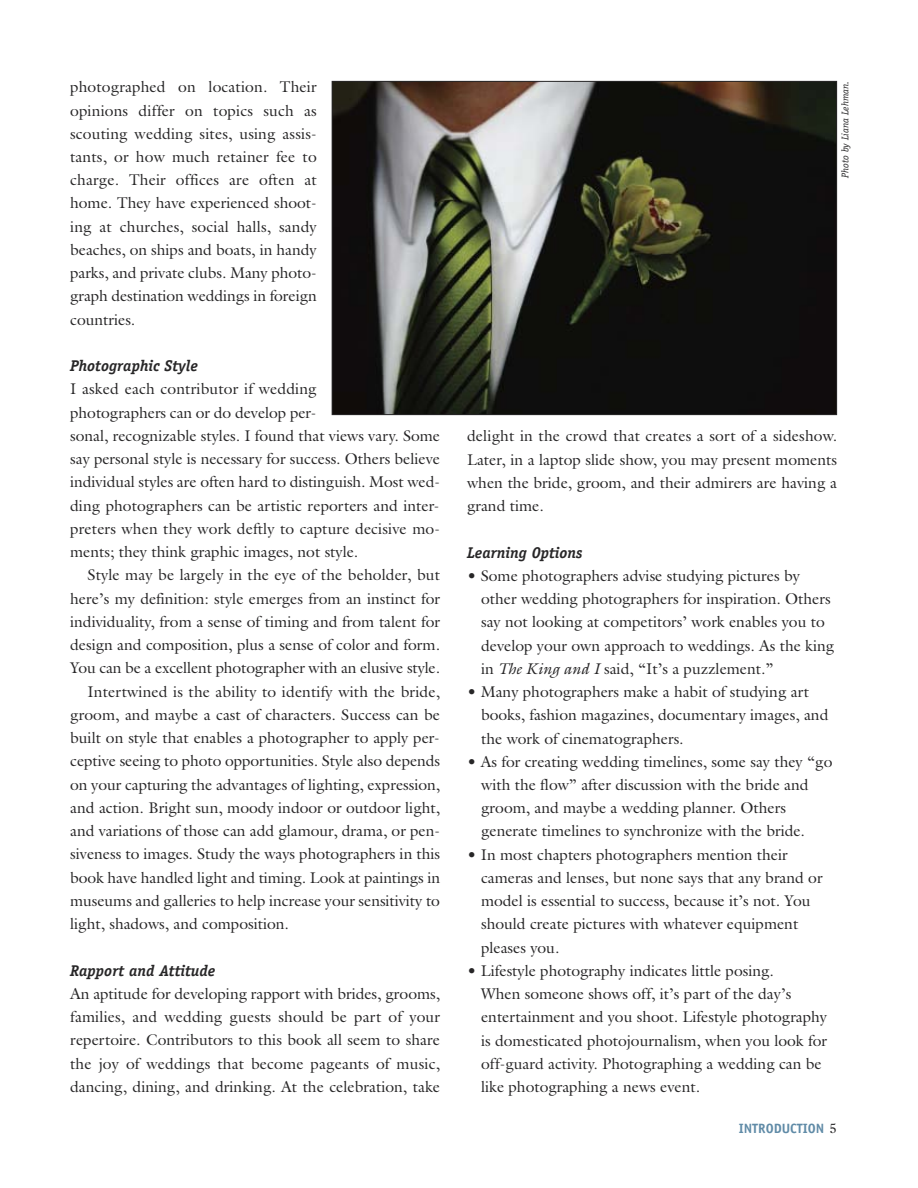
<style>
.page{position:relative;width:918px;height:1188px;background:#fff}
.page>*{position:absolute;margin:0;border:0;box-sizing:border-box;transform-origin:0 0}
.t1{font:15.6px/23.2px "Galliard";color:#272627}
.t2{font:italic 700 15.6px "Officina Serif";color:#272627}
.t3{font:700 13.5px "Officina Sans";color:#608ba7}
.t4{font:italic 9.75px "Officina Serif";color:#272627}
.s1{font-style:italic}
.s2{font-family:"Galliard";font-weight:400;color:#272627}
</style>
<div class="page">
<img style="left:334px;top:83px;width:501px;height:330px">
<p class="t1" style="left:70px;top:75px;width:248px;text-align:justify">photographed on location. Their opinions differ on topics such as scouting wedding sites, using assis&shy;tants, or how much retainer fee to charge. Their offices are often at home. They have experienced shoot&shy;ing at churches, social halls, sandy beaches, on ships and boats, in handy parks, and private clubs. Many photo&shy;graph destination weddings in foreign countries.</p>
<p class="t2" style="left:70px;top:360px;width:129px">Photographic Style</p>
<p class="t1" style="left:70px;top:377px;width:371px">I asked each contributor if wedding<br>photographers can or do develop per-<br>sonal, recognizable styles. I found that views vary. Some say personal style is necessary for success. Others believe individual styles are often hard to distinguish. Most wed&shy;ding photographers can be artistic reporters and inter&shy;preters when they work deftly to capture decisive mo&shy;ments; they think graphic images, not style.</p>
<p class="t1" style="left:87px;top:563px;width:354px">Style may be largely in the eye of the beholder, but</p>
<p class="t1" style="left:70px;top:587px;width:371px">here’s my definition: style emerges from an instinct for</p>
<p class="t1" style="left:70px;top:610px;width:371px">individuality, from a sense of timing and from talent for</p>
<p class="t1" style="left:70px;top:633px;width:371px">design and composition, plus a sense of color and form.</p>
<p class="t1" style="left:70px;top:656px;width:371px">You can be a excellent photographer with an elusive style.</p>
<p class="t1" style="left:87px;top:680px;width:354px">Intertwined is the ability to identify with the bride,</p>
<p class="t1" style="left:70px;top:703px;width:371px">groom, and maybe a cast of characters. Success can be</p>
<p class="t1" style="left:70px;top:726px;width:371px">built on style that enables a photographer to apply per-</p>
<p class="t1" style="left:70px;top:749px;width:371px">ceptive seeing to photo opportunities. Style also depends</p>
<p class="t1" style="left:70px;top:773px;width:371px">on your capturing the advantages of lighting, expression,</p>
<p class="t1" style="left:70px;top:796px;width:371px">and action. Bright sun, moody indoor or outdoor light,</p>
<p class="t1" style="left:70px;top:819px;width:371px">and variations of those can add glamour, drama, or pen-</p>
<p class="t1" style="left:70px;top:842px;width:371px">siveness to images. Study the ways photographers in this</p>
<p class="t1" style="left:70px;top:866px;width:371px">book have handled light and timing. Look at paintings in</p>
<p class="t1" style="left:70px;top:889px;width:371px">museums and galleries to help increase your sensitivity to</p>
<p class="t1" style="left:70px;top:912px;width:220px">light, shadows, and composition.</p>
<p class="t2" style="left:70px;top:964px;width:147px">Rapport and Attitude</p>
<p class="t1" style="left:70px;top:982px;width:371px;text-align:justify">An aptitude for developing rapport with brides, grooms, families, and wedding guests should be part of your repertoire. Contributors to this book all seem to share the joy of weddings that become pageants of music, dancing, dining, and drinking. At the celebration, take</p>
<p class="t4" style="left:839px;top:178px;width:98px;rotate:-90deg">Photo by Liana Lehman.</p>
<p class="t1" style="left:467px;top:424px;width:371px;text-align:justify">delight in the crowd that creates a sort of a sideshow.<br>Later, in a laptop slide show, you may present moments when the bride, groom, and their admirers are having a grand time.</p>
<p class="t2" style="left:467px;top:546px;width:117px">Learning Options</p>
<p class="t1" style="left:481px;top:564px;width:355px;text-indent:-14px">• Some photographers advise studying pictures by other wedding photographers for inspiration. Others say not looking at competitors’ work enables you to develop your own approach to weddings. As the king in <span class="s1">The King and I</span> said, “It’s a puzzlement.”</p>
<p class="t1" style="left:481px;top:680px;width:349px;text-indent:-14px">• Many photographers make a habit of studying art books, fashion magazines, documentary images, and the work of cinematographers.</p>
<p class="t1" style="left:481px;top:750px;width:353px;text-indent:-14px">• As for creating wedding timelines, some say they “go with the flow” after discussion with the bride and groom, and maybe a wedding planner. Others generate timelines to synchronize with the bride.</p>
<p class="t1" style="left:481px;top:843px;width:343px;text-indent:-14px">• In most chapters photographers mention their cameras and lenses, but none says that any brand or model is essential to success, because it’s not. You should create pictures with whatever equipment pleases you.</p>
<p class="t1" style="left:481px;top:959px;width:347px;text-indent:-14px">• Lifestyle photography indicates little posing.<br>When someone shows off, it’s part of the day’s entertainment and you shoot. Lifestyle photography is domesticated photojournalism, when you look for off-guard activity. Photographing a wedding can be like photographing a news event.</p>
<p class="t3" style="left:739px;top:1124px;width:100px">INTRODUCTION <span class="s2">5</span></p>
</div>
